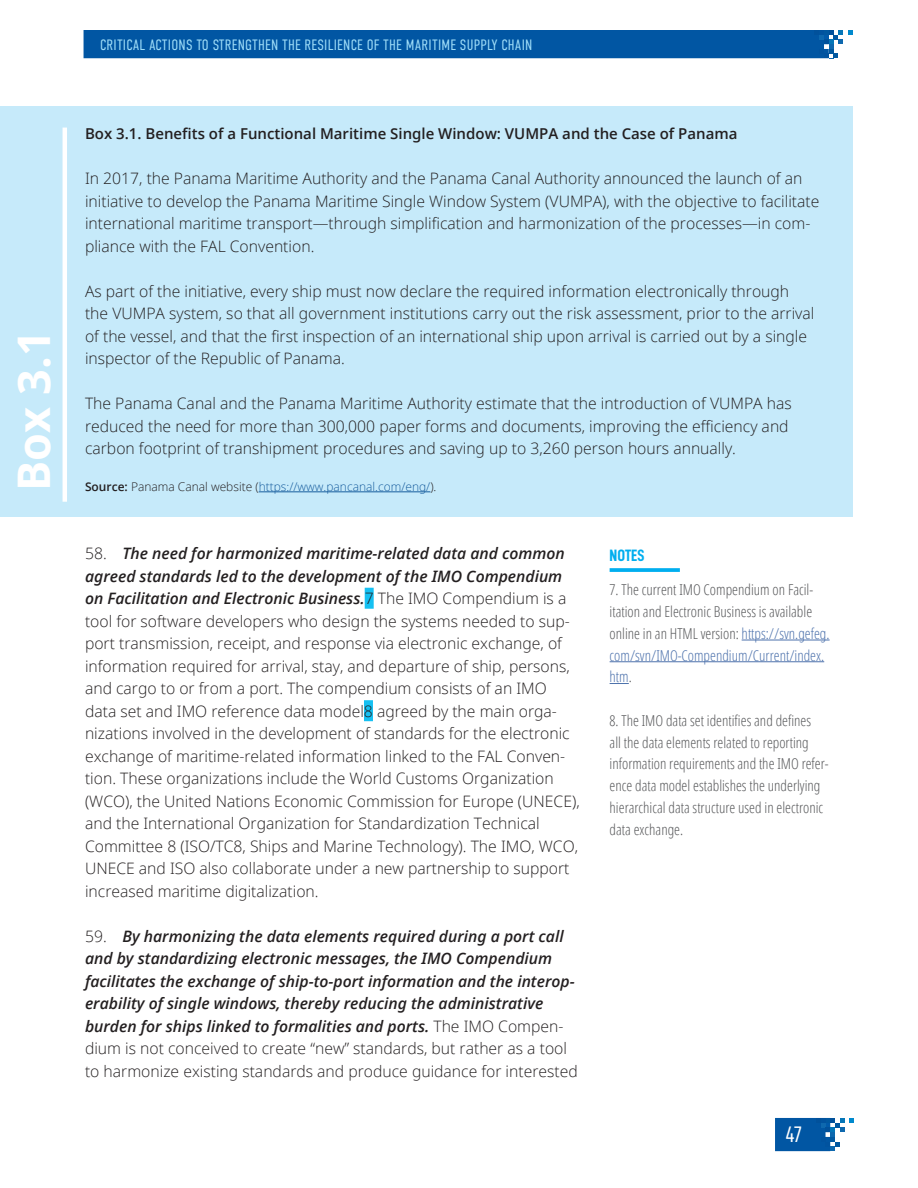
<style>
.page{position:relative;width:918px;height:1188px;background:#fff}
.page>*{position:absolute;margin:0;border:0;box-sizing:border-box;transform-origin:0 0}
.t1{font:700 45px "Open Sans";color:#fff}
.t2{font:22.5px "D DIN Condensed";color:#fff}
.t3{font:16.5px "D DIN Condensed Bold";color:#00aeef}
.t4{font:300 15.75px/22.5px "Open Sans";color:#231f20}
.t5{font:italic 600 15.75px/22.5px "Open Sans";color:#231f20}
.t6{font:300 condensed 15px/21.8px "Open Sans";color:#57585a}
.t7{font:600 15px "Open Sans";color:#231f20}
.t8{font:300 15px "DIN Condensed";letter-spacing:.015em;color:#9fddf8}
.t9{font:300 12px "Open Sans";color:#175d9e}
.s1{font-weight:600;color:#231f20}
.s2{color:#231f20}
.s3{font-weight:600;font-style:italic}
.s4{font-weight:300;font-style:normal}
.s5{color:#4d72ac}
</style>
<div class="page">
<div style="left:84px;top:30px;width:768px;height:28px;background:#0156a3"></div>
<svg style="left:775px;top:1118px;width:79px;height:33px"></svg>
<div style="left:0;top:106px;width:852px;height:411px;background:#c6eafa"></div>
<hr style="left:259px;top:492px;width:171px;height:1px;background:#175d9e">
<hr style="left:63px;top:128px;width:4px;height:374px;background:#fff">
<div style="left:365px;top:588px;width:9px;height:21px;background:#15c0f2"></div>
<div style="left:364px;top:700px;width:9px;height:21px;background:#15c0f2"></div>
<svg style="left:610px;top:568px;width:70px;height:4px"></svg>
<hr style="left:742px;top:640px;width:88px;height:1px;background:#4d72ac">
<hr style="left:610px;top:661px;width:214px;height:1px;background:#4d72ac">
<svg style="left:610px;top:683px;width:19px;height:1px"></svg>
<h1 class="t1" style="left:2px;top:491px;width:162px;rotate:-90deg">Box 3.1</h1>
<p class="t8" style="left:100px;top:36px;width:434px">CRITICAL ACTIONS TO STRENGTHEN THE RESILIENCE OF THE MARITIME SUPPLY CHAIN</p>
<p class="t7" style="left:85px;top:123px;width:654px">Box 3.1. Benefits of a Functional Maritime Single Window: VUMPA and the Case of Panama</p>
<p class="t4" style="left:85px;top:167px;width:736px">In 2017, the Panama Maritime Authority and the Panama Canal Authority announced the launch of an initiative to develop the Panama Maritime Single Window System (VUMPA), with the objective to facilitate international maritime transport—through simplification and harmonization of the processes—in com&shy;pliance with the FAL Convention.</p>
<p class="t4" style="left:85px;top:279px;width:731px">As part of the initiative, every ship must now declare the required information electronically through the VUMPA system, so that all government institutions carry out the risk assessment, prior to the arrival of the vessel, and that the first inspection of an international ship upon arrival is carried out by a single inspector of the Republic of Panama.</p>
<p class="t4" style="left:85px;top:392px;width:708px">The Panama Canal and the Panama Maritime Authority estimate that the introduction of VUMPA has reduced the need for more than 300,000 paper forms and documents, improving the efficiency and carbon footprint of transhipment procedures and saving up to 3,260 person hours annually.</p>
<p class="t9" style="left:85px;top:478px;width:353px"><span class="s1">Source:</span> <span class="s2">Panama Canal website (</span>https://www.pancanal.com/eng/<span class="s2">).</span></p>
<p class="t4" style="left:85px;top:542px;width:496px">58. <span class="s3">The need for harmonized maritime-related data and common agreed standards led to the development of the IMO Compendium on Facilitation and Electronic Business.</span>7 The IMO Compendium is a tool for software developers who design the systems needed to sup&shy;port transmission, receipt, and response via electronic exchange, of information required for arrival, stay, and departure of ship, persons, and cargo to or from a port. The compendium consists of an IMO data set and IMO reference data model8 agreed by the main orga&shy;nizations involved in the development of standards for the electronic exchange of maritime-related information linked to the FAL Conven&shy;tion. These organizations include the World Customs Organization (WCO), the United Nations Economic Commission for Europe (UNECE), and the International Organization for Standardization Technical Committee 8 (ISO/TC8, Ships and Marine Technology). The IMO, WCO, UNECE and ISO also collaborate under a new partnership to support increased maritime digitalization.</p>
<p class="t5" style="left:85px;top:925px;width:494px"><span class="s4">59.</span> By harmonizing the data elements required during a port call and by standardizing electronic messages, the IMO Compendium facilitates the exchange of ship-to-port information and the interop&shy;erability of single windows, thereby reducing the administrative burden for ships linked to formalities and ports. <span class="s4">The IMO Compen&shy;dium is not conceived to create “new” standards, but rather as a tool to harmonize existing standards and produce guidance for interested</span></p>
<p class="t3" style="left:610px;top:546px;width:36px">NOTES</p>
<p class="t6" style="left:610px;top:579px;width:221px">7. The current IMO Compendium on Facil&shy;itation and Electronic Business is available online in an HTML version: <span class="s5">https://svn.gefeg. com/svn/IMO-Compendium/Current/index. htm</span>.</p>
<p class="t6" style="left:610px;top:709px;width:221px">8. The IMO data set identifies and defines<br>all the data elements related to reporting information requirements and the IMO refer&shy;ence data model establishes the underlying hierarchical data structure used in electronic data exchange.</p>
<h2 class="t2" style="left:786px;top:1122px;width:18px">47</h2>
</div>
